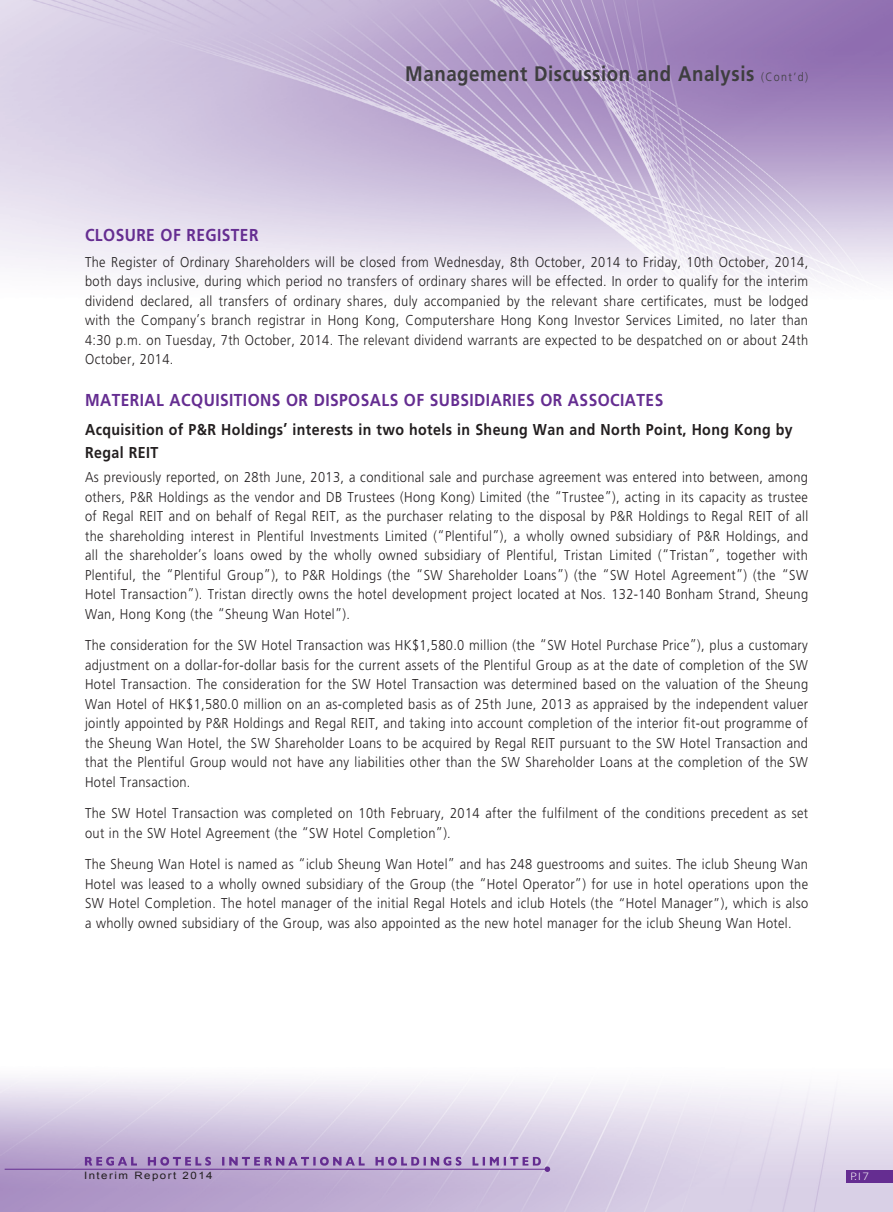
<style>
.page{position:relative;width:893px;height:1212px;background:#fff}
.page>*{position:absolute;margin:0;border:0;box-sizing:border-box;transform-origin:0 0}
.t1{font:700 21px "Frutiger LT Std";letter-spacing:.03em;color:#3e3e3f;scale:.89 1}
._3__標題{font:700 17.25px "Frutiger LT Std";letter-spacing:.03em;color:#652d91;scale:.9 1}
._4__副標題{font:700 15.75px/22.5px "Frutiger LT Std";letter-spacing:.03em;color:#231f20;scale:.9 1}
._1__內文{font:300 14.25px/19.5px "Frutiger LT Std";letter-spacing:.03em;color:#231f20;text-align:justify;scale:.9 1}
.t2{font:300 10.8px "Gill Sans Std";color:#fff;scale:1.13 1}
.t3{font:10.2px "Arial";letter-spacing:.13em;color:#231f20;scale:1.12 1}
.s1{font-weight:300;font-size:12px}
</style>
<div class="page">
<img style="left:1px;top:0;width:892px;height:1212px">
<div style="left:846px;top:1170px;width:47px;height:12px;background:#652d91"></div>
<hr style="left:5px;top:1169px;width:542px;height:1px;background:#652d91">
<svg style="left:85px;top:1157px;width:465px;height:15px;background:#a78bc1"></svg>
<h1 class="t1" style="left:405px;top:62px;width:454px">Management Discussion and Analysis <span class="s1">(Cont’d)</span></h1>
<p class="_3__標題" style="left:85px;top:225px;width:194px">CLOSURE OF REGISTER</p>
<p class="_1__內文" style="left:85px;top:252px;width:805px">The Register of Ordinary Shareholders will be closed from Wednesday, 8th October, 2014 to Friday, 10th October, 2014, both days inclusive, during which period no transfers of ordinary shares will be effected. In order to qualify for the interim dividend declared, all transfers of ordinary shares, duly accompanied by the relevant share certificates, must be lodged with the Company’s branch registrar in Hong Kong, Computershare Hong Kong Investor Services Limited, no later than 4:30 p.m. on Tuesday, 7th October, 2014. The relevant dividend warrants are expected to be despatched on or about 24th October, 2014.</p>
<p class="_3__標題" style="left:85px;top:390px;width:644px">MATERIAL ACQUISITIONS OR DISPOSALS OF SUBSIDIARIES OR ASSOCIATES</p>
<p class="_4__副標題" style="left:85px;top:418px;width:788px">Acquisition of P&amp;R Holdings’ interests in two hotels in Sheung Wan and North Point, Hong Kong by<br>Regal REIT</p>
<p class="_1__內文" style="left:85px;top:468px;width:805px">As previously reported, on 28th June, 2013, a conditional sale and purchase agreement was entered into between, among others, P&amp;R Holdings as the vendor and DB Trustees (Hong Kong) Limited (the “Trustee”), acting in its capacity as trustee of Regal REIT and on behalf of Regal REIT, as the purchaser relating to the disposal by P&amp;R Holdings to Regal REIT of all the shareholding interest in Plentiful Investments Limited (“Plentiful”), a wholly owned subsidiary of P&amp;R Holdings, and all the shareholder’s loans owed by the wholly owned subsidiary of Plentiful, Tristan Limited (“Tristan”, together with Plentiful, the “Plentiful Group”), to P&amp;R Holdings (the “SW Shareholder Loans”) (the “SW Hotel Agreement”) (the “SW Hotel Transaction”). Tristan directly owns the hotel development project located at Nos. 132-140 Bonham Strand, Sheung Wan, Hong Kong (the “Sheung Wan Hotel”).</p>
<p class="_1__內文" style="left:85px;top:636px;width:805px">The consideration for the SW Hotel Transaction was HK$1,580.0 million (the “SW Hotel Purchase Price”), plus a customary adjustment on a dollar-for-dollar basis for the current assets of the Plentiful Group as at the date of completion of the SW Hotel Transaction. The consideration for the SW Hotel Transaction was determined based on the valuation of the Sheung Wan Hotel of HK$1,580.0 million on an as-completed basis as of 25th June, 2013 as appraised by the independent valuer jointly appointed by P&amp;R Holdings and Regal REIT, and taking into account completion of the interior fit-out programme of the Sheung Wan Hotel, the SW Shareholder Loans to be acquired by Regal REIT pursuant to the SW Hotel Transaction and that the Plentiful Group would not have any liabilities other than the SW Shareholder Loans at the completion of the SW Hotel Transaction.</p>
<p class="_1__內文" style="left:85px;top:804px;width:805px">The SW Hotel Transaction was completed on 10th February, 2014 after the fulfilment of the conditions precedent as set out in the SW Hotel Agreement (the “SW Hotel Completion”).</p>
<p class="_1__內文" style="left:85px;top:855px;width:805px">The Sheung Wan Hotel is named as “iclub Sheung Wan Hotel” and has 248 guestrooms and suites. The iclub Sheung Wan Hotel was leased to a wholly owned subsidiary of the Group (the “Hotel Operator”) for use in hotel operations upon the SW Hotel Completion. The hotel manager of the initial Regal Hotels and iclub Hotels (the “Hotel Manager”), which is also a wholly owned subsidiary of the Group, was also appointed as the new hotel manager for the iclub Sheung Wan Hotel.</p>
<p class="t3" style="left:84px;top:1168px;width:116px">Interim Report 2014</p>
<p class="t2" style="left:850px;top:1170px;width:18px">P.17</p>
</div>
